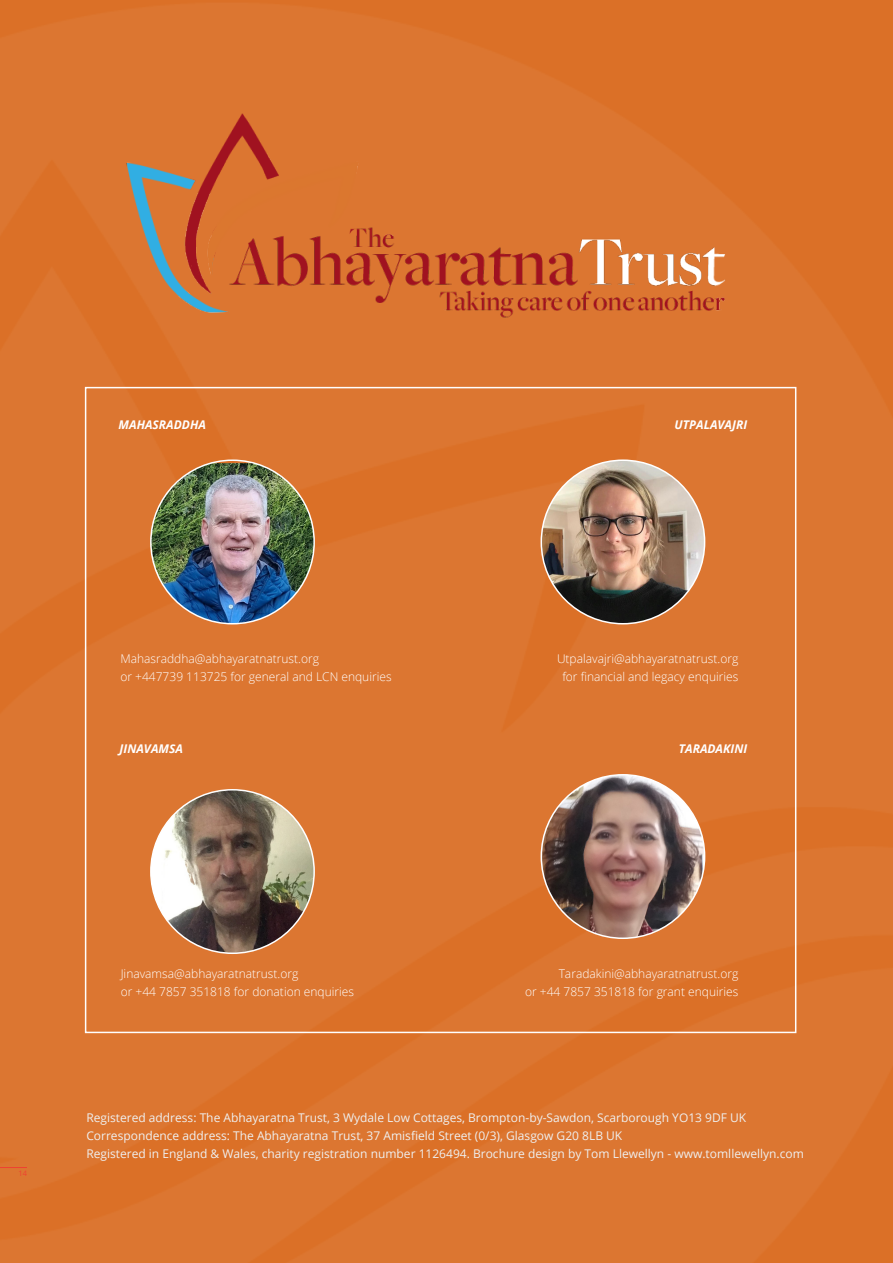
<style>
.page{position:relative;width:893px;height:1263px;background:#dc7631}
.page>*{position:absolute;margin:0;border:0;box-sizing:border-box;transform-origin:0 0}
.Body_Text{font:12px "Open Sans";color:#eff0f0}
.Body_Text-2{font:300 12px "Open Sans";color:#fff}
.Body_Text-3{font:italic 700 12px "Open Sans";color:#fff}
.t1{font:7.5px "Open Sans";color:#ee4232}
</style>
<div class="page">
<img style="left:126px;top:113px;width:600px;height:205px">
<img style="left:151px;top:463px;width:163px;height:161px">
<img style="left:541px;top:460px;width:164px;height:164px;border-radius:82px">
<img style="left:151px;top:790px;width:163px;height:163px;border-radius:82px">
<img style="left:541px;top:775px;width:164px;height:163px;border-radius:82px">
<svg style="left:0;top:1167px;width:27px;height:1px"></svg>
<p class="Body_Text-3" style="left:119px;top:416px;width:89px">MAHASRADDHA</p>
<p class="Body_Text-3" style="left:675px;top:416px;width:74px">UTPALAVAJRI</p>
<p class="Body_Text-2" style="left:120px;top:650px;width:200px">Mahasraddha@abhayaratnatrust.org</p>
<p class="Body_Text-2" style="left:120px;top:668px;width:273px">or +447739 113725 for general and LCN enquiries</p>
<p class="Body_Text-2" style="left:557px;top:650px;width:183px">Utpalavajri@abhayaratnatrust.org</p>
<p class="Body_Text-2" style="left:562px;top:668px;width:177px">for financial and legacy enquiries</p>
<p class="Body_Text-3" style="left:120px;top:740px;width:65px">JINAVAMSA</p>
<p class="Body_Text-3" style="left:679px;top:740px;width:70px">TARADAKINI</p>
<p class="t1" style="left:18px;top:1168px;width:10px">14</p>
<p class="Body_Text-2" style="left:121px;top:965px;width:179px">Jinavamsa@abhayaratnatrust.org</p>
<p class="Body_Text-2" style="left:121px;top:983px;width:235px">or +44 7857 351818 for donation enquiries</p>
<p class="Body_Text-2" style="left:559px;top:965px;width:181px">Taradakini@abhayaratnatrust.org</p>
<p class="Body_Text-2" style="left:525px;top:983px;width:215px">or +44 7857 351818 for grant enquiries</p>
<p class="Body_Text" style="left:86px;top:1109px;width:661px">Registered address: The Abhayaratna Trust, 3 Wydale Low Cottages, Brompton-by-Sawdon, Scarborough YO13 9DF UK</p>
<p class="Body_Text" style="left:86px;top:1127px;width:537px">Correspondence address: The Abhayaratna Trust, 37 Amisfield Street (0/3), Glasgow G20 8LB UK</p>
<p class="Body_Text" style="left:86px;top:1145px;width:719px">Registered in England &amp; Wales, charity registration number 1126494. Brochure design by Tom Llewellyn - www.tomllewellyn.com</p>
</div>
